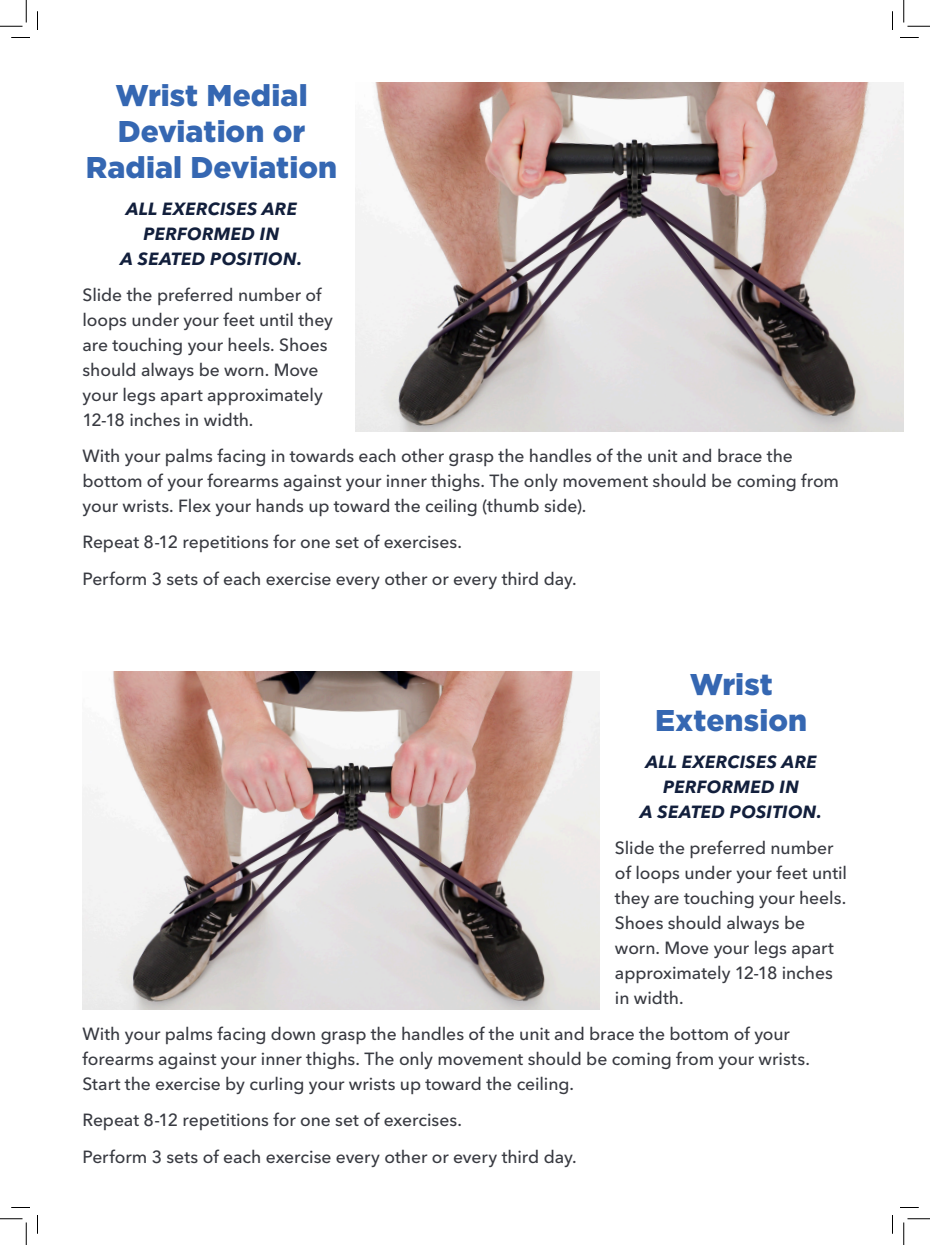
<style>
.page{position:relative;width:930px;height:1245px;background:#fff}
.page>*{position:absolute;margin:0;border:0;box-sizing:border-box;transform-origin:0 0}
.Body_Copy{font:900 30px/36px "Gotham";color:#3567b2;text-align:center}
.Body_Copy-2{font:500 17.5px/25px "Avenir Next LT Pro";letter-spacing:-.005em;color:#383a41}
.Body_Copy-3{font:italic 700 17.5px/25px "Avenir Next LT Pro";letter-spacing:.015em;color:#121f3c;text-align:center}
</style>
<div class="page">
<img style="left:356px;top:82px;width:548px;height:349px">
<img style="left:82px;top:671px;width:518px;height:339px">
<svg style="left:11px;top:37px;width:19px;height:1px"></svg>
<svg style="left:900px;top:37px;width:19px;height:1px"></svg>
<svg style="left:11px;top:1207px;width:19px;height:1px"></svg>
<svg style="left:900px;top:1207px;width:19px;height:1px"></svg>
<svg style="left:37px;top:11px;width:1px;height:19px"></svg>
<svg style="left:37px;top:1215px;width:1px;height:19px"></svg>
<svg style="left:892px;top:11px;width:1px;height:19px"></svg>
<svg style="left:892px;top:1215px;width:1px;height:19px"></svg>
<svg style="left:0;top:0;width:27px;height:27px"></svg>
<svg style="left:0;top:1219px;width:27px;height:26px"></svg>
<svg style="left:904px;top:0;width:26px;height:27px"></svg>
<svg style="left:904px;top:1219px;width:26px;height:26px"></svg>
<p class="Body_Copy" style="left:86px;top:78px;width:253px">Wrist Medial<br>Deviation or<br>Radial Deviation</p>
<p class="Body_Copy-3" style="left:121px;top:196px;width:183px">ALL EXERCISES ARE<br>PERFORMED IN<br>A SEATED POSITION.</p>
<p class="Body_Copy-2" style="left:82px;top:282px;width:252px">Slide the preferred number of loops under your feet until they are touching your heels. Shoes should always be worn. Move your legs apart approximately<br>12-18 inches in width.</p>
<p class="Body_Copy-2" style="left:82px;top:444px;width:758px">With your palms facing in towards each other grasp the handles of the unit and brace the bottom of your forearms against your inner thighs. The only movement should be coming from your wrists. Flex your hands up toward the ceiling (thumb side).</p>
<p class="Body_Copy-2" style="left:82px;top:530px;width:381px">Repeat 8-12 repetitions for one set of exercises.</p>
<p class="Body_Copy-2" style="left:82px;top:566px;width:496px">Perform 3 sets of each exercise every other or every third day.</p>
<p class="Body_Copy" style="left:655px;top:666px;width:154px">Wrist<br>Extension</p>
<p class="Body_Copy-3" style="left:640px;top:749px;width:183px">ALL EXERCISES ARE<br>PERFORMED IN<br>A SEATED POSITION.</p>
<p class="Body_Copy-2" style="left:615px;top:835px;width:234px">Slide the preferred number of loops under your feet until they are touching your heels.<br>Shoes should always be worn. Move your legs apart approximately 12-18 inches in width.</p>
<p class="Body_Copy-2" style="left:82px;top:1021px;width:729px">With your palms facing down grasp the handles of the unit and brace the bottom of your forearms against your inner thighs. The only movement should be coming from your wrists.<br>Start the exercise by curling your wrists up toward the ceiling.</p>
<p class="Body_Copy-2" style="left:82px;top:1108px;width:381px">Repeat 8-12 repetitions for one set of exercises.</p>
<p class="Body_Copy-2" style="left:82px;top:1144px;width:496px">Perform 3 sets of each exercise every other or every third day.</p>
</div>
